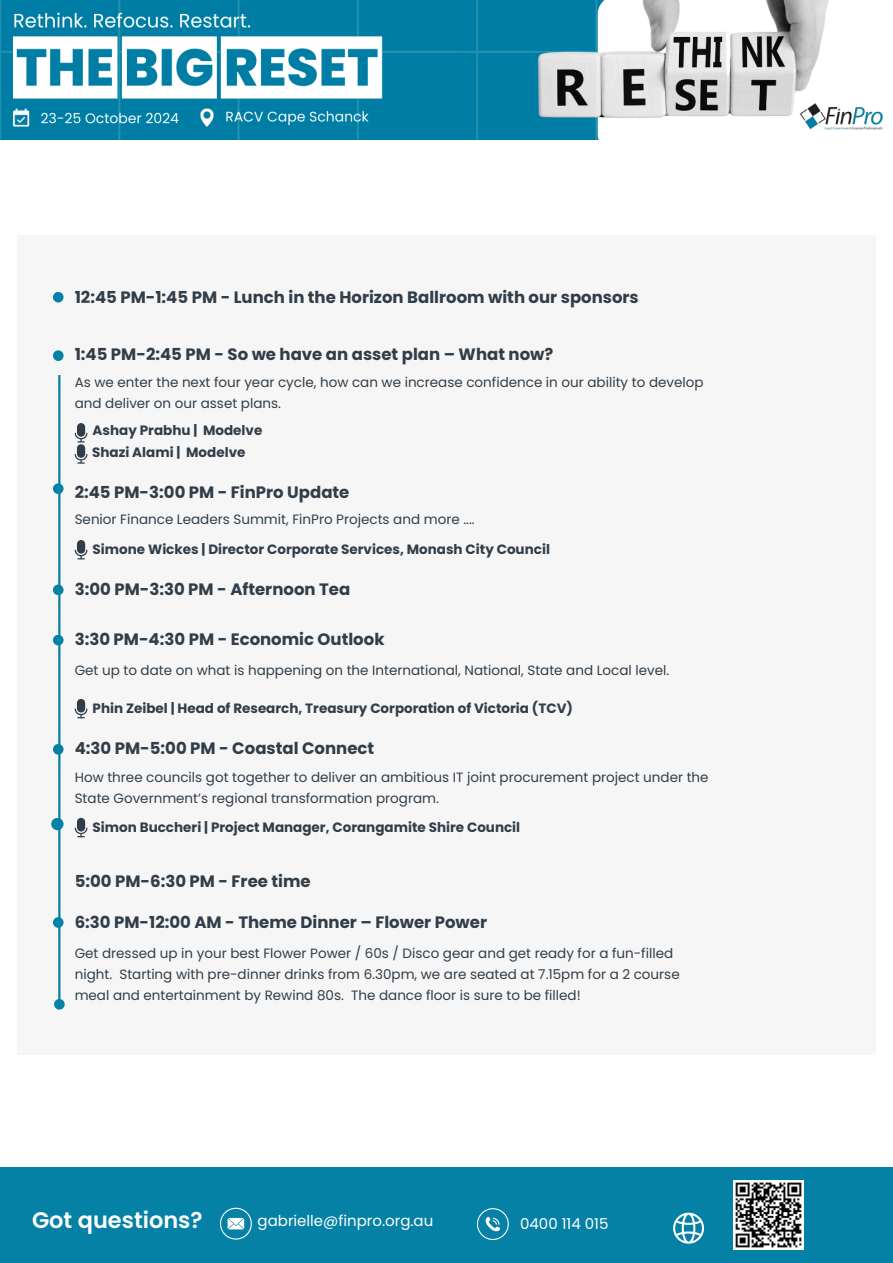
<style>
.page{position:relative;width:893px;height:1263px;background:#fff}
.page>*{position:absolute;margin:0;border:0;box-sizing:border-box;transform-origin:0 0}
.t1{font:600 22.5px "Poppins";color:#fff}
.t2{font:700 16.5px "Poppins";color:#313e49}
.t3{font:15px "Poppins";color:#fff}
.t4{font:13.5px/21.4px "Poppins";color:#313e49}
.t5{font:700 13.5px "Poppins";color:#313e49}
</style>
<div class="page">
<div style="left:17px;top:235px;width:858px;height:820px;background:#f6f6f6"></div>
<div style="left:0;top:1167px;width:893px;height:96px;background:#0481a5"></div>
<svg style="left:220px;top:1208px;width:32px;height:31px"></svg>
<svg style="left:477px;top:1208px;width:32px;height:32px"></svg>
<hr style="left:58px;top:375px;width:2px;height:629px;background:#0481a5">
<div style="left:53px;top:350px;width:11px;height:11px;background:#0481a5;border-radius:50%"></div>
<svg style="left:673px;top:1213px;width:31px;height:30px"></svg>
<div style="left:53px;top:483px;width:11px;height:11px;background:#0481a5;border-radius:50%"></div>
<div style="left:53px;top:292px;width:11px;height:10px;background:#0481a5;border-radius:50%"></div>
<img style="left:0;top:0;width:883px;height:140px">
<div style="left:53px;top:635px;width:11px;height:10px;background:#0481a5;border-radius:50%"></div>
<div style="left:53px;top:585px;width:11px;height:10px;background:#0481a5;border-radius:50%"></div>
<svg style="left:75px;top:540px;width:12px;height:19px"></svg>
<svg style="left:75px;top:699px;width:12px;height:19px"></svg>
<svg style="left:75px;top:818px;width:12px;height:19px"></svg>
<div style="left:53px;top:917px;width:11px;height:11px;background:#0481a5;border-radius:50%"></div>
<div style="left:53px;top:744px;width:11px;height:11px;background:#0481a5;border-radius:50%"></div>
<svg style="left:75px;top:423px;width:12px;height:41px"></svg>
<div style="left:51px;top:818px;width:13px;height:12px;background:#0481a5;border-radius:50%"></div>
<img style="left:734px;top:1180px;width:69px;height:70px">
<div style="left:54px;top:999px;width:11px;height:10px;background:#0481a5;border-radius:50%"></div>
<p class="t2" style="left:75px;top:285px;width:565px">12:45 PM-1:45 PM - Lunch in the Horizon Ballroom with our sponsors</p>
<p class="t2" style="left:75px;top:342px;width:480px">1:45 PM-2:45 PM - So we have an asset plan – What now?</p>
<h4 class="t4" style="left:75px;top:372px;width:630px">As we enter the next four year cycle, how can we increase confidence in our ability to develop and deliver on our asset plans.</h4>
<h4 class="t5" style="left:93px;top:421px;width:171px">Ashay Prabhu | Modelve</h4>
<h4 class="t5" style="left:92px;top:443px;width:155px">Shazi Alami | Modelve</h4>
<h2 class="t2" style="left:75px;top:481px;width:276px">2:45 PM-3:00 PM - FinPro Update</h2>
<p class="t4" style="left:75px;top:509px;width:401px">Senior Finance Leaders Summit, FinPro Projects and more ....</p>
<p class="t5" style="left:93px;top:539px;width:459px">Simone Wickes | Director Corporate Services, Monash City Council</p>
<p class="t2" style="left:75px;top:578px;width:277px">3:00 PM-3:30 PM - Afternoon Tea</p>
<p class="t2" style="left:75px;top:628px;width:311px">3:30 PM-4:30 PM - Economic Outlook</p>
<h4 class="t4" style="left:75px;top:660px;width:596px">Get up to date on what is happening on the International, National, State and Local level.</h4>
<p class="t5" style="left:93px;top:699px;width:482px">Phin Zeibel | Head of Research, Treasury Corporation of Victoria (TCV)</p>
<h4 class="t2" style="left:75px;top:737px;width:301px">4:30 PM-5:00 PM - Coastal Connect</h4>
<h2 class="t4" style="left:75px;top:766px;width:635px">How three councils got together to deliver an ambitious IT joint procurement project under the<br>State Government’s regional transformation program.</h2>
<h2 class="t5" style="left:93px;top:818px;width:429px">Simon Buccheri | Project Manager, Corangamite Shire Council</h2>
<h2 class="t2" style="left:75px;top:870px;width:237px">5:00 PM-6:30 PM - Free time</h2>
<p class="t2" style="left:75px;top:910px;width:414px">6:30 PM-12:00 AM - Theme Dinner – Flower Power</p>
<h2 class="t4" style="left:75px;top:942px;width:606px">Get dressed up in your best Flower Power / 60s / Disco gear and get ready for a fun-filled night. Starting with pre-dinner drinks from 6.30pm, we are seated at 7.15pm for a 2 course meal and entertainment by Rewind 80s. The dance floor is sure to be filled!</h2>
<h2 class="t1" style="left:32px;top:1205px;width:172px">Got questions?</h2>
<h2 class="t3" style="left:258px;top:1210px;width:177px">gabrielle@finpro.org.au</h2>
<p class="t3" style="left:520px;top:1213px;width:90px">0400 114 015</p>
</div>
